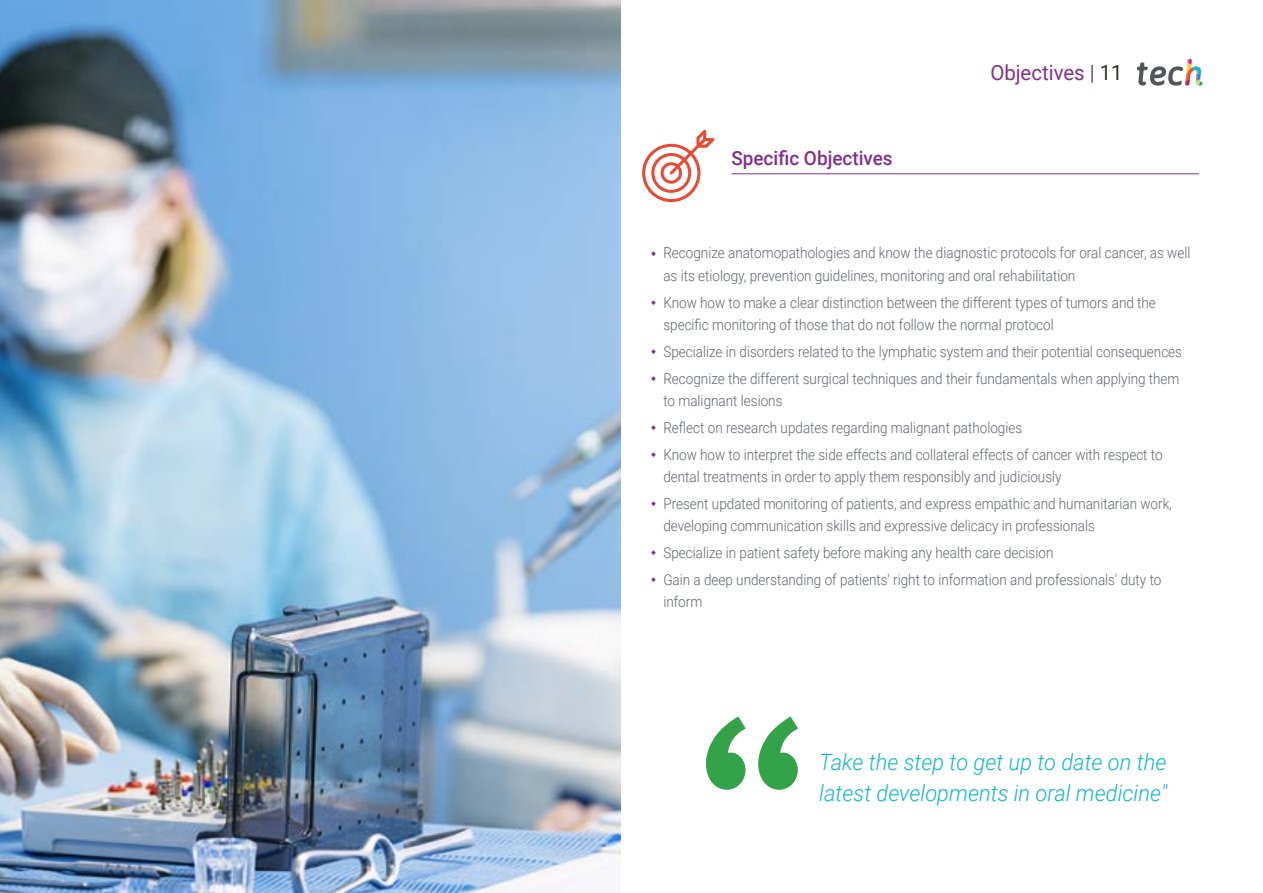
<style>
.page{position:relative;width:1263px;height:893px;background:#fff}
.page>*{position:absolute;margin:0;border:0;box-sizing:border-box;transform-origin:0 0}
.t1{font:italic 300 22.5px/31.5px "Roboto";color:#0fb6cf}
.t2{font:21px "Roboto";color:#813089}
.t3{font:500 19.5px "Roboto";color:#813089}
.t4{font:300 15px/26.7px "Roboto";color:#61646a;scale:.9 1}
.s1{color:#312e20}
</style>
<div class="page">
<hr style="left:731px;top:173px;width:468px;height:1px;background:#813089">
<svg style="left:642px;top:130px;width:72px;height:72px"></svg>
<img style="left:0;top:0;width:621px;height:893px">
<svg style="left:1137px;top:59px;width:65px;height:27px"></svg>
<svg style="left:706px;top:716px;width:92px;height:74px"></svg>
<h3 class="t3" style="left:731px;top:144px;width:163px">Specific Objectives</h3>
<h2 class="t2" style="left:990px;top:57px;width:134px">Objectives | <span class="s1">11</span></h2>
<p class="t4" style="left:663px;top:241px;width:587px;line-height:22.5px">Recognize anatomopathologies and know the diagnostic protocols for oral cancer, as well as its etiology, prevention guidelines, monitoring and oral rehabilitation</p>
<p class="t4" style="left:663px;top:291px;width:549px;line-height:22.5px">Know how to make a clear distinction between the different types of tumors and the specific monitoring of those that do not follow the normal protocol</p>
<p class="t4" style="left:663px;top:338px;width:578px">Specialize in disorders related to the lymphatic system and their potential consequences<br>Recognize the different surgical techniques and their fundamentals when applying them</p>
<p class="t4" style="left:663px;top:387px;width:556px">to malignant lesions<br>Reflect on research updates regarding malignant pathologies<br>Know how to interpret the side effects and collateral effects of cancer with respect to</p>
<p class="t4" style="left:663px;top:463px;width:566px">dental treatments in order to apply them responsibly and judiciously<br>Present updated monitoring of patients, and express empathic and humanitarian work,</p>
<p class="t4" style="left:663px;top:512px;width:555px">developing communication skills and expressive delicacy in professionals<br>Specialize in patient safety before making any health care decision<br>Gain a deep understanding of patients' right to information and professionals' duty to</p>
<p class="t4" style="left:663px;top:588px;width:45px">inform</p>
<h1 class="t1" style="left:819px;top:745px;width:349px">Take the step to get up to date on the latest developments in oral medicine"</h1>
</div>
